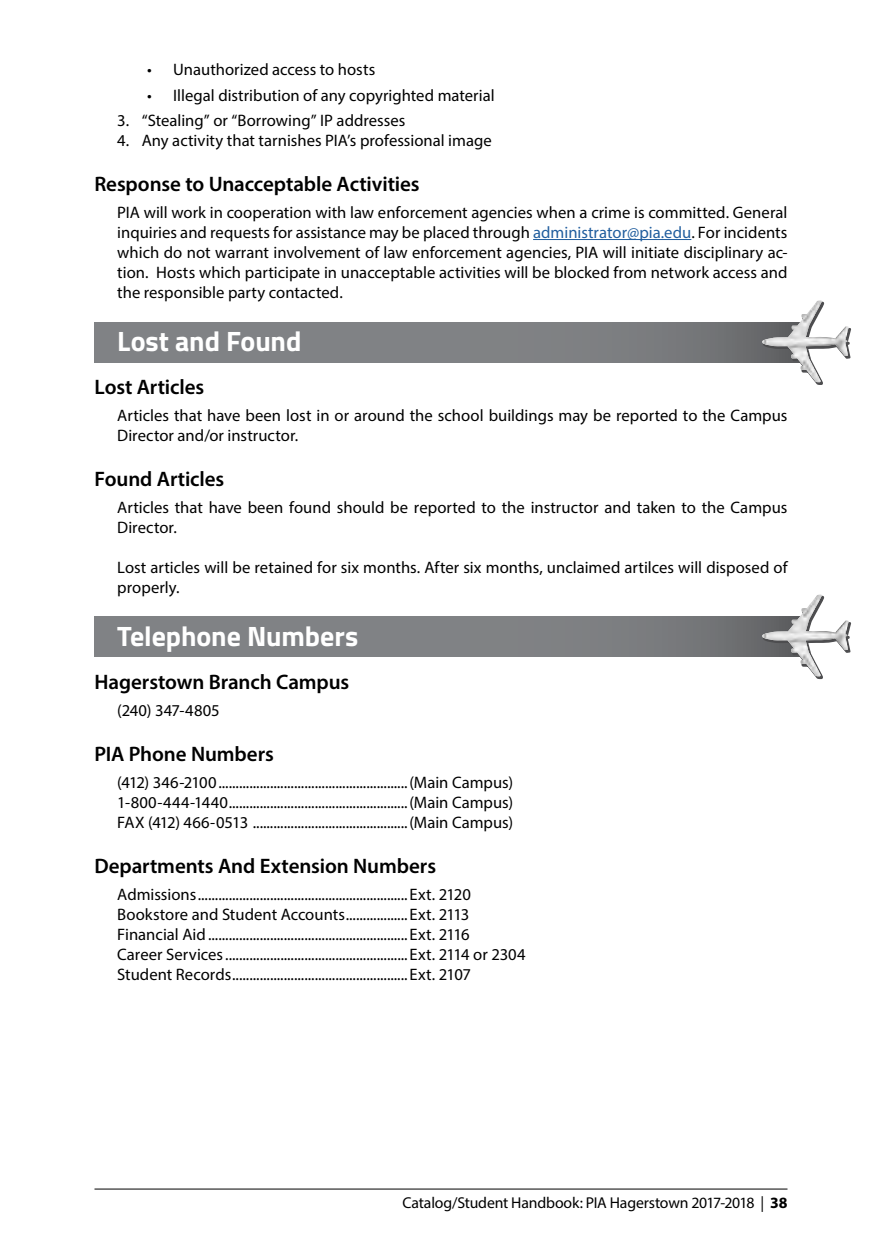
<style>
.page{position:relative;width:882px;height:1260px;background:#fff}
.page>*{position:absolute;margin:0;border:0;box-sizing:border-box;transform-origin:0 0}
.t1{font:700 28px "Titillium Web";letter-spacing:-.005em;color:#fff}
.t2{font:600 21px "Myriad Pro";letter-spacing:-.005em;color:#000}
.t3{font:16.62px/19.9px "Myriad Pro";color:#000}
.t4{font:15.75px "Myriad Pro";letter-spacing:-.01em;color:#000}
.s1{color:#215e9e}
.s2{font-weight:700}
</style>
<div class="page">
<hr style="left:94px;top:1189px;width:694px;height:1px;background:#000">
<div style="left:94px;top:617px;width:710px;height:39px;background:linear-gradient(to right,#848689,#757779)"></div>
<svg style="left:815px;top:622px;width:36px;height:58px"></svg>
<img style="left:762px;top:595px;width:87px;height:81px">
<div style="left:94px;top:323px;width:710px;height:39px;background:linear-gradient(to right,#848689,#757779)"></div>
<svg style="left:815px;top:328px;width:36px;height:57px"></svg>
<img style="left:762px;top:300px;width:87px;height:82px">
<hr style="left:533px;top:239px;width:158px;height:1px;background:#215e9e">
<p class="t3" style="left:147px;top:60px;width:230px">• Unauthorized access to hosts</p>
<p class="t3" style="left:147px;top:85px;width:349px">• Illegal distribution of any copyrighted material</p>
<p class="t3" style="left:117px;top:110px;width:290px">3. “Stealing” or “Borrowing” IP addresses</p>
<p class="t3" style="left:117px;top:130px;width:376px">4. Any activity that tarnishes PIA’s professional image</p>
<p class="t2" style="left:94px;top:171px;width:327px">Response to Unacceptable Activities</p>
<p class="t3" style="left:117px;top:202px;width:672px;text-align:justify">PIA will work in cooperation with law enforcement agencies when a crime is committed. General inquiries and requests for assistance may be placed through <span class="s1">administrator@pia.edu</span>. For incidents which do not warrant involvement of law enforcement agencies, PIA will initiate disciplinary ac&shy;tion. Hosts which participate in unacceptable activities will be blocked from network access and the responsible party contacted.</p>
<h1 class="t1" style="left:117px;top:320px;width:186px">Lost and Found</h1>
<p class="t2" style="left:94px;top:374px;width:111px">Lost Articles</p>
<p class="t3" style="left:117px;top:405px;width:672px">Articles that have been lost in or around the school buildings may be reported to the Campus<br>Director and/or instructor.</p>
<p class="t2" style="left:94px;top:466px;width:131px">Found Articles</p>
<p class="t3" style="left:117px;top:497px;width:672px">Articles that have been found should be reported to the instructor and taken to the Campus<br>Director.</p>
<p class="t3" style="left:117px;top:557px;width:672px">Lost articles will be retained for six months. After six months, unclaimed artilces will disposed of properly.</p>
<h1 class="t1" style="left:117px;top:615px;width:243px">Telephone Numbers</h1>
<p class="t2" style="left:94px;top:669px;width:256px">Hagerstown Branch Campus</p>
<p class="t3" style="left:117px;top:700px;width:104px">(240) 347-4805</p>
<p class="t2" style="left:94px;top:741px;width:181px">PIA Phone Numbers</p>
<p class="t3" style="left:117px;top:772px;width:397px;text-align:justify">(412) 346-2100.......................................................(Main Campus)<br>1-800-444-1440....................................................(Main Campus)<br>FAX (412) 466-0513 .............................................(Main Campus)</p>
<p class="t2" style="left:94px;top:853px;width:343px">Departments And Extension Numbers</p>
<p class="t3" style="left:117px;top:884px;width:410px">Admissions.............................................................Ext. 2120<br>Bookstore and Student Accounts..................Ext. 2113<br>Financial Aid..........................................................Ext. 2116<br>Career Services.....................................................Ext. 2114 or 2304<br>Student Records...................................................Ext. 2107</p>
<p class="t4" style="left:402px;top:1193px;width:387px">Catalog/Student Handbook: PIA Hagerstown 2017-2018 | <span class="s2">38</span></p>
</div>
